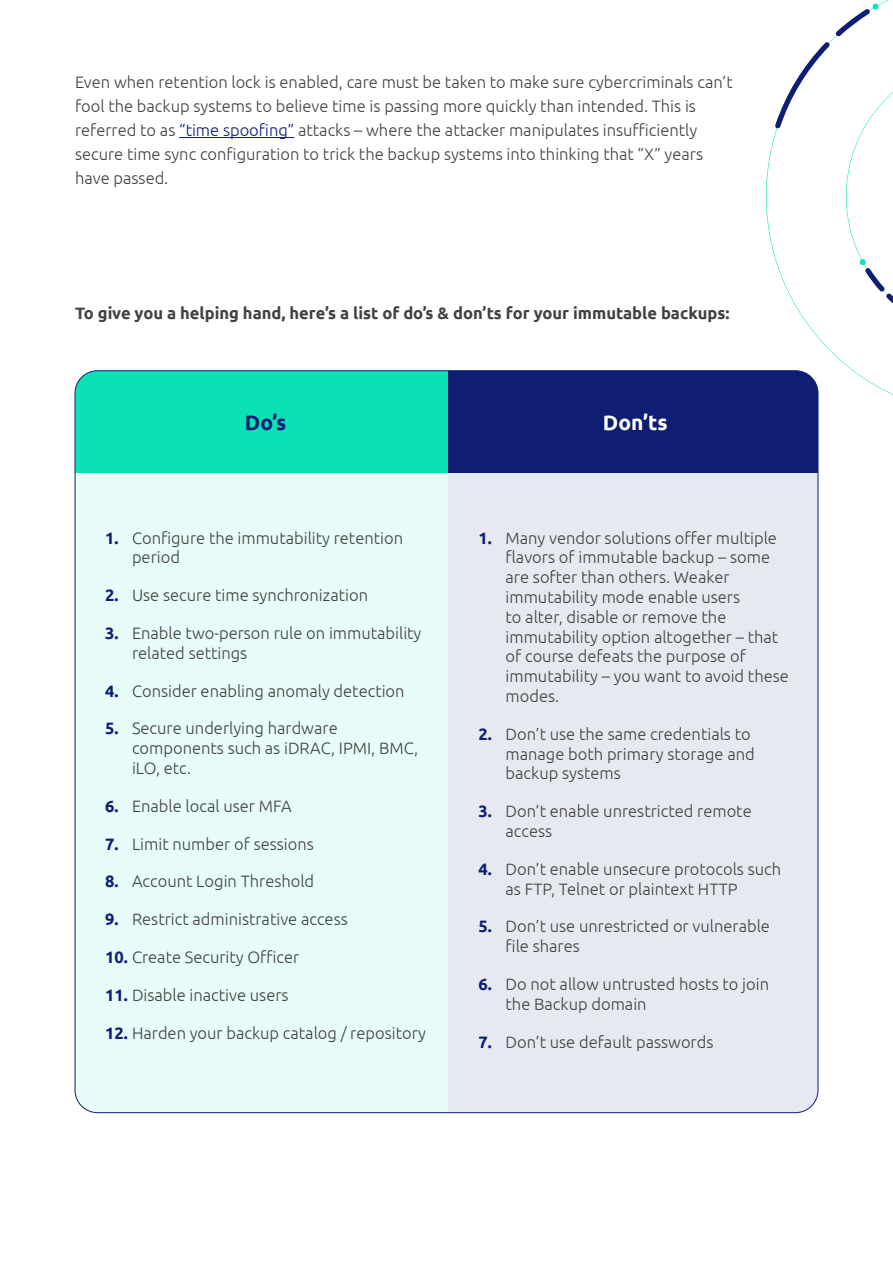
<style>
.page{position:relative;width:893px;height:1263px;background:#fff}
.page>*{position:absolute;margin:0;border:0;box-sizing:border-box;transform-origin:0 0}
.t1{font:700 21px "Ubuntu";color:#fff}
.t2{font:700 21px "Ubuntu";color:#0e1e75}
.t3{font:300 16.5px/19.8px "Ubuntu";color:#414141}
.t4{font:700 16.5px "Ubuntu";color:#414141}
.s1{color:#0e1e75}
.s2{font-weight:700;color:#0e1e75}
</style>
<div class="page">
<hr style="left:179px;top:137px;width:115px;height:1px;background:#0e1e75">
<div style="left:75px;top:371px;width:374px;height:103px;background:#0ae2b5"></div>
<div style="left:449px;top:371px;width:369px;height:103px;background:#0e1e75"></div>
<div style="left:75px;top:474px;width:374px;height:639px;background:#e7fcf8"></div>
<div style="left:449px;top:474px;width:369px;height:639px;background:#e7e9f1"></div>
<svg style="left:744px;top:0;width:149px;height:437px"></svg>
<svg style="left:836px;top:3px;width:43px;height:33px"></svg>
<svg style="left:775px;top:42px;width:118px;height:307px"></svg>
<p class="t3" style="left:75px;top:70px;width:659px;line-height:24px">Even when retention lock is enabled, care must be taken to make sure cybercriminals can’t fool the backup systems to believe time is passing more quickly than intended. This is referred to as <span class="s1">“time spoofing”</span> attacks – where the attacker manipulates insufficiently secure time sync configuration to trick the backup systems into thinking that “X” years have passed.</p>
<p class="t4" style="left:75px;top:303px;width:656px">To give you a helping hand, here’s a list of do’s &amp; don’ts for your immutable backups:</p>
<p class="t2" style="left:245px;top:410px;width:43px">Do’s</p>
<p class="t1" style="left:603px;top:410px;width:66px">Don’ts</p>
<p class="t3" style="left:132px;top:527px;width:273px;text-indent:-27px"><span class="s2">1.</span> Configure the immutability retention period</p>
<p class="t3" style="left:105px;top:585px;width:264px"><span class="s2">2.</span> Use secure time synchronization</p>
<p class="t3" style="left:132px;top:623px;width:291px;text-indent:-27px"><span class="s2">3.</span> Enable two-person rule on immutability related settings</p>
<p class="t3" style="left:105px;top:680px;width:301px"><span class="s2">4.</span> Consider enabling anomaly detection</p>
<p class="t3" style="left:132px;top:718px;width:288px;text-indent:-27px"><span class="s2">5.</span> Secure underlying hardware components such as iDRAC, IPMI, BMC, iLO, etc.</p>
<p class="t3" style="left:105px;top:796px;width:188px"><span class="s2">6.</span> Enable local user MFA</p>
<p class="t3" style="left:105px;top:833px;width:210px"><span class="s2">7.</span> Limit number of sessions</p>
<p class="t3" style="left:105px;top:871px;width:211px"><span class="s2">8.</span> Account Login Threshold</p>
<p class="t3" style="left:105px;top:909px;width:244px"><span class="s2">9.</span> Restrict administrative access</p>
<p class="t3" style="left:105px;top:947px;width:196px"><span class="s2">10.</span> Create Security Officer</p>
<p class="t3" style="left:105px;top:985px;width:185px"><span class="s2">11.</span> Disable inactive users</p>
<p class="t3" style="left:105px;top:1022px;width:322px"><span class="s2">12.</span> Harden your backup catalog / repository</p>
<p class="t3" style="left:506px;top:527px;width:285px;text-indent:-27px"><span class="s2">1.</span> Many vendor solutions offer multiple flavors of immutable backup – some are softer than others. Weaker immutability mode enable users<br>to alter, disable or remove the immutability option altogether – that of course defeats the purpose of immutability – you want to avoid these modes.</p>
<p class="t3" style="left:506px;top:724px;width:251px;text-indent:-27px"><span class="s2">2.</span> Don’t use the same credentials to manage both primary storage and backup systems</p>
<p class="t3" style="left:506px;top:801px;width:248px;text-indent:-27px"><span class="s2">3.</span> Don’t enable unrestricted remote access</p>
<p class="t3" style="left:506px;top:859px;width:277px;text-indent:-27px"><span class="s2">4.</span> Don’t enable unsecure protocols such as FTP, Telnet or plaintext HTTP</p>
<p class="t3" style="left:506px;top:916px;width:266px;text-indent:-27px"><span class="s2">5.</span> Don’t use unrestricted or vulnerable file shares</p>
<p class="t3" style="left:506px;top:974px;width:265px;text-indent:-27px"><span class="s2">6.</span> Do not allow untrusted hosts to join the Backup domain</p>
<p class="t3" style="left:479px;top:1031px;width:236px"><span class="s2">7.</span> Don’t use default passwords</p>
</div>
